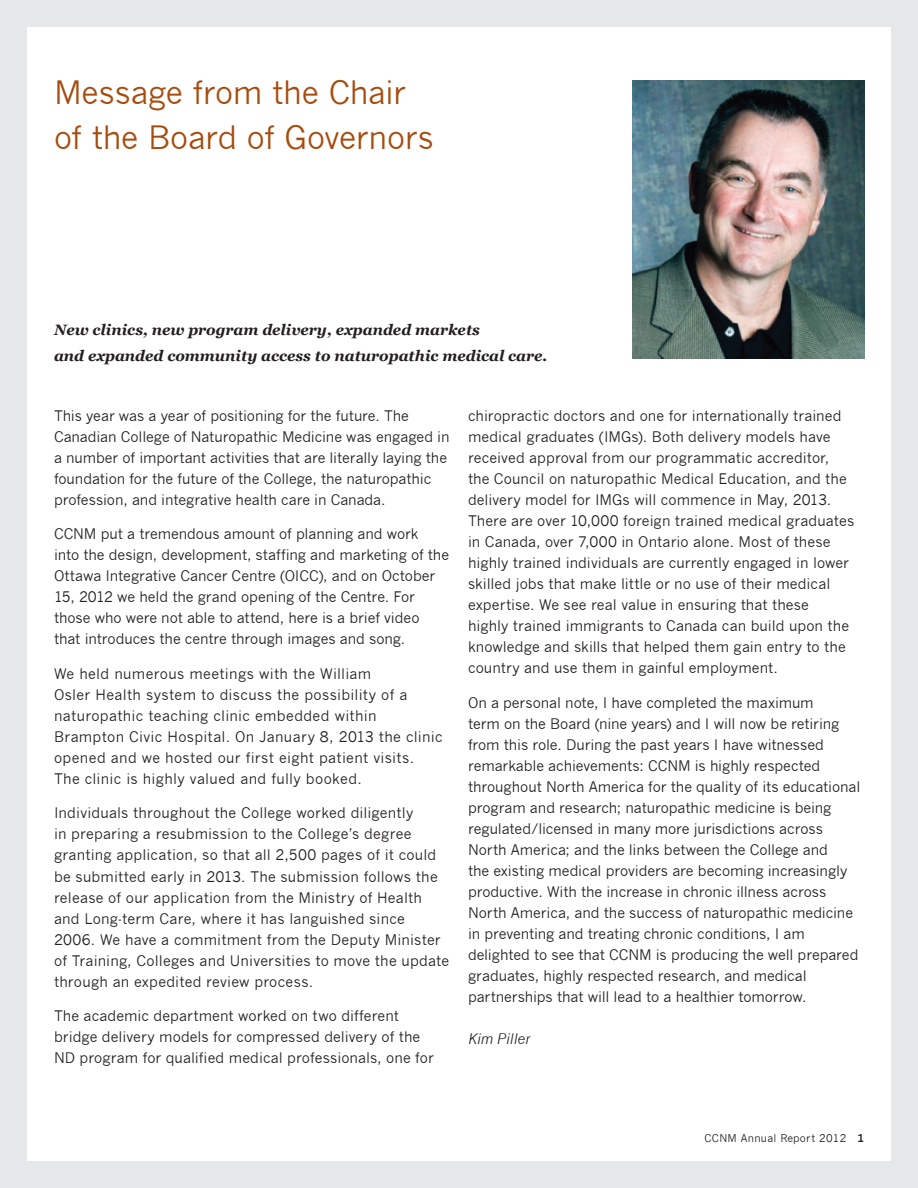
<style>
.page{position:relative;width:918px;height:1188px;background:#e6e7e9}
.page>*{position:absolute;margin:0;border:0;box-sizing:border-box;transform-origin:0 0}
.t1{font:31.5px/45px "News Gothic";letter-spacing:-.01em;color:#a84b0d}
.t2{font:italic 700 15px/25.5px "Georgia";color:#231f20}
.t3{font:14.25px/21px "News Gothic";color:#231f20}
.t4{font:14.25px/21px "News Gothic";letter-spacing:.02em;color:#231f20}
.t5{font:italic 14.25px "News Gothic";color:#231f20}
.t6{font:10.5px "News Gothic";letter-spacing:.03em;color:#231f20}
.s1{font-weight:700}
</style>
<div class="page">
<div style="left:27px;top:27px;width:864px;height:1134px;background:#fff"></div>
<img style="left:633px;top:81px;width:231px;height:278px">
<h1 class="t1" style="left:54px;top:70px;width:381px">Message from the Chair of the Board of Governors</h1>
<p class="t2" style="left:54px;top:317px;width:495px">New clinics, new program delivery, expanded markets<br>and expanded community access to naturopathic medical care.</p>
<p class="t3" style="left:54px;top:405px;width:397px">This year was a year of positioning for the future. The Canadian College of Naturopathic Medicine was engaged in a number of important activities that are literally laying the foundation for the future of the College, the naturopathic profession, and integrative health care in Canada.</p>
<p class="t3" style="left:54px;top:524px;width:397px">CCNM put a tremendous amount of planning and work<br>into the design, development, staffing and marketing of the Ottawa Integrative Cancer Centre (OICC), and on October 15, 2012 we held the grand opening of the Centre. For those who were not able to attend, here is a brief video that introduces the centre through images and song.</p>
<p class="t4" style="left:54px;top:663px;width:390px">We held numerous meetings with the William<br>Osler Health system to discuss the possibility of a naturopathic teaching clinic embedded within Brampton Civic Hospital. On January 8, 2013 the clinic opened and we hosted our first eight patient visits.<br>The clinic is highly valued and fully booked.</p>
<p class="t3" style="left:54px;top:803px;width:397px">Individuals throughout the College worked diligently<br>in preparing a resubmission to the College’s degree granting application, so that all 2,500 pages of it could be submitted early in 2013. The submission follows the release of our application from the Ministry of Health and Long-term Care, where it has languished since 2006. We have a commitment from the Deputy Minister of Training, Colleges and Universities to move the update through an expedited review process.</p>
<p class="t3" style="left:54px;top:1005px;width:381px">The academic department worked on two different bridge delivery models for compressed delivery of the<br>ND program for qualified medical professionals, one for</p>
<p class="t3" style="left:468px;top:405px;width:388px">chiropractic doctors and one for internationally trained medical graduates (IMGs). Both delivery models have received approval from our programmatic accreditor, the Council on naturopathic Medical Education, and the delivery model for IMGs will commence in May, 2013.<br>There are over 10,000 foreign trained medical graduates in Canada, over 7,000 in Ontario alone. Most of these highly trained individuals are currently engaged in lower skilled jobs that make little or no use of their medical expertise. We see real value in ensuring that these<br>highly trained immigrants to Canada can build upon the knowledge and skills that helped them gain entry to the country and use them in gainful employment.</p>
<p class="t3" style="left:468px;top:692px;width:394px">On a personal note, I have completed the maximum<br>term on the Board (nine years) and I will now be retiring from this role. During the past years I have witnessed remarkable achievements: CCNM is highly respected throughout North America for the quality of its educational program and research; naturopathic medicine is being regulated/licensed in many more jurisdictions across North America; and the links between the College and<br>the existing medical providers are becoming increasingly productive. With the increase in chronic illness across North America, and the success of naturopathic medicine in preventing and treating chronic conditions, I am delighted to see that CCNM is producing the well prepared graduates, highly respected research, and medical partnerships that will lead to a healthier tomorrow.</p>
<p class="t5" style="left:468px;top:1030px;width:64px">Kim Piller</p>
<p class="t6" style="left:704px;top:1132px;width:161px">CCNM Annual Report 2012 <span class="s1">1</span></p>
</div>
